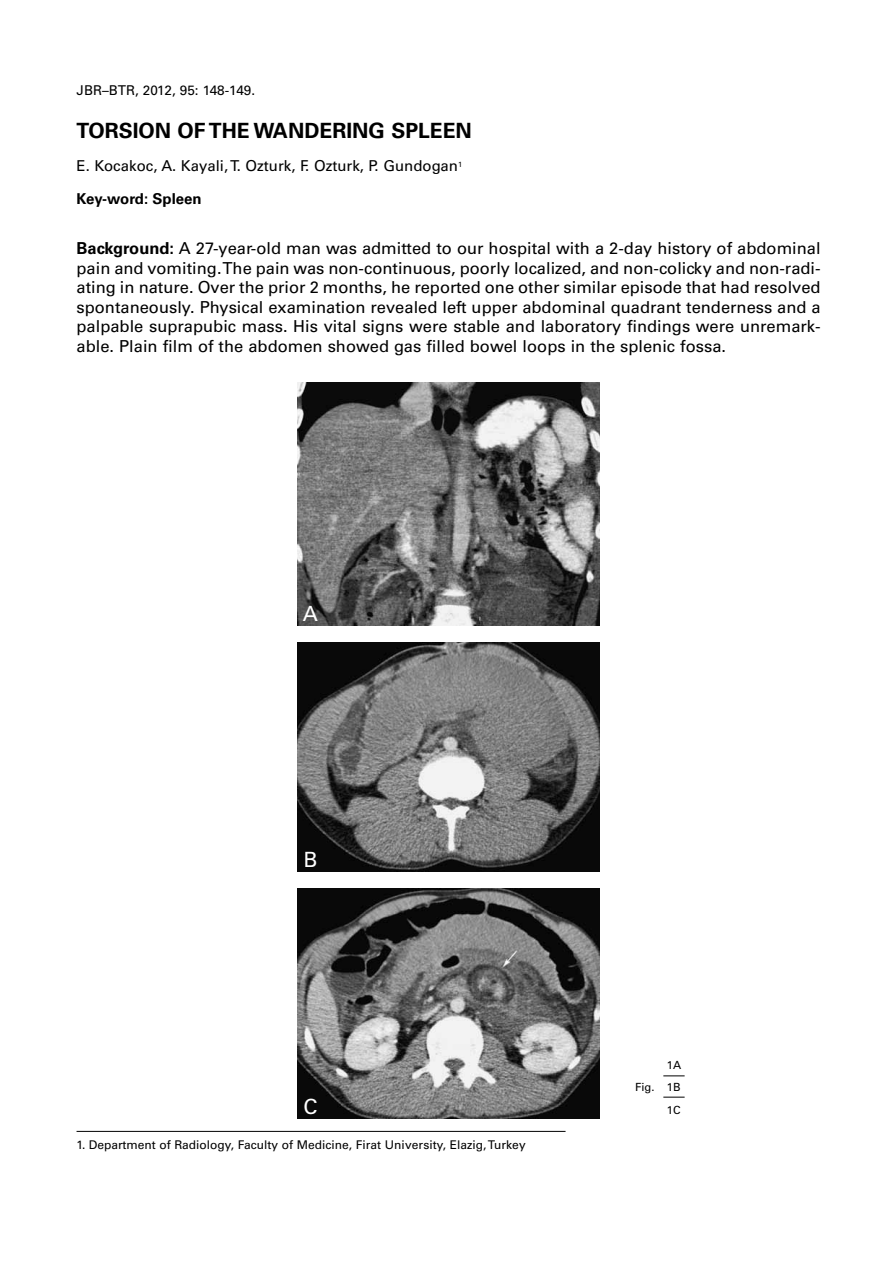
<style>
.page{position:relative;width:893px;height:1263px;background:#fff}
.page>*{position:absolute;margin:0;border:0;box-sizing:border-box;transform-origin:0 0}
.t1{font:700 21px "Univers";color:#000}
.t2{font:21px "Univers";color:#fff}
.t3{font:16.5px/19.5px "Univers";color:#000;text-align:justify}
.t4{font:15px "Univers";color:#000}
.t5{font:700 15px "Univers";color:#000}
.t6{font:13.5px "Univers";color:#000}
.t7{font:12px "Univers";color:#000}
.t8{font:11.25px/22.5px "Univers";color:#000;text-align:right}
.s1{font-weight:700}
</style>
<div class="page">
<img style="left:298px;top:383px;width:302px;height:242px">
<img style="left:298px;top:642px;width:302px;height:230px">
<img style="left:298px;top:889px;width:302px;height:229px">
<svg style="left:663px;top:1097px;width:22px;height:1px"></svg>
<svg style="left:663px;top:1075px;width:22px;height:1px"></svg>
<hr style="left:77px;top:1131px;width:489px;height:1px;background:#000">
<p class="t6" style="left:77px;top:85px;width:180px">JBR–BTR, 2012, 95: 148-149.</p>
<p class="t1" style="left:77px;top:123px;width:397px">TORSION OF THE WANDERING SPLEEN</p>
<p class="t4" style="left:77px;top:161px;width:387px">E. Kocakoc, A. Kayali,T. Ozturk, F. Ozturk, P. Gundogan<sup>1</sup></p>
<p class="t5" style="left:77px;top:194px;width:127px">Key-word: Spleen</p>
<p class="t3" style="left:77px;top:240px;width:746px"><span class="s1">Background:</span> A 27-year-old man was admitted to our hospital with a 2-day history of abdominal pain and vomiting.The pain was non-continuous, poorly localized, and non-colicky and non-radi&shy;ating in nature. Over the prior 2 months, he reported one other similar episode that had resolved spontaneously. Physical examination revealed left upper abdominal quadrant tenderness and a palpable suprapubic mass. His vital signs were stable and laboratory findings were unremark&shy;able. Plain film of the abdomen showed gas filled bowel loops in the splenic fossa.</p>
<p class="t2" style="left:303px;top:605px;width:17px">A</p>
<p class="t2" style="left:303px;top:852px;width:16px">B</p>
<p class="t2" style="left:303px;top:1099px;width:16px">C</p>
<p class="t7" style="left:77px;top:1140px;width:451px">1. Department of Radiology, Faculty of Medicine, Firat University, Elazig,Turkey</p>
<p class="t8" style="left:635px;top:1054px;width:48px">1A<br>Fig. 1B<br>1C</p>
</div>
